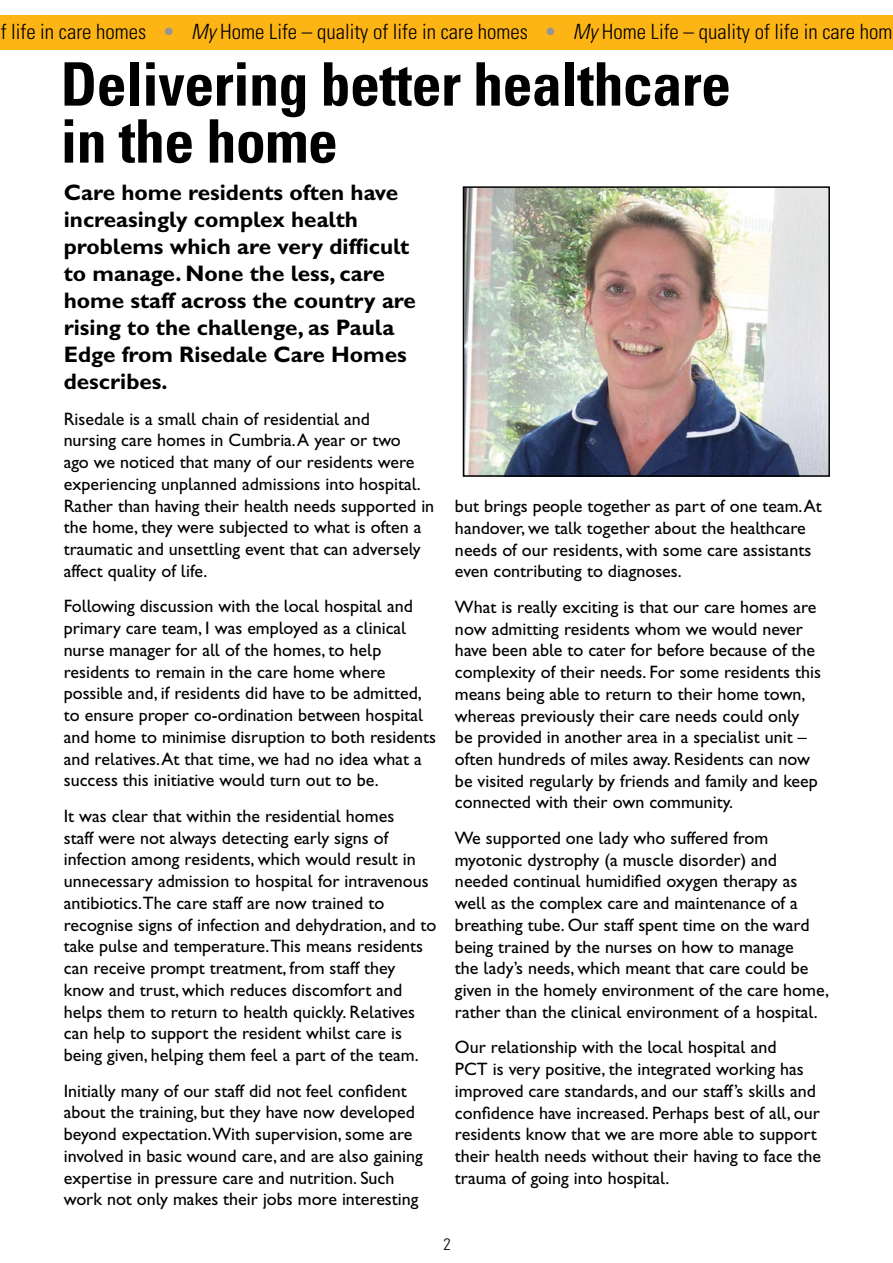
<style>
.page{position:relative;width:893px;height:1263px;background:#fff}
.page>*{position:absolute;margin:0;border:0;box-sizing:border-box;transform-origin:0 0}
.t1{font:700 condensed 60px/57px "Univers";letter-spacing:-.01em;color:#000}
.t2{font:22.5px/27px "Gill Sans Hta Bold Plain";color:#000}
.t3{font:300 condensed 21px "Univers";color:#000}
.t4{font:18px/21.8px "Gill Sans Hta";color:#000}
.t5{font:300 condensed 16.5px "Univers";color:#000}
.s1{font-family:"Univers LT";font-weight:400;font-stretch:normal;color:#939598}
.s2{font-style:italic}
</style>
<div class="page">
<div style="left:0;top:15px;width:893px;height:34px;background:#fdb415"></div>
<img style="left:466px;top:189px;width:361px;height:285px">
<div style="left:463px;top:186px;width:367px;height:291px;border:2px solid #000"></div>
<p class="t3" style="left:1px;top:19px;width:893px">f life in care homes <span class="s1">•</span> <span class="s2">My</span> Home Life – quality of life in care homes <span class="s1">•</span> <span class="s2">My</span> Home Life – quality of life in care hom</p>
<h1 class="t1" style="left:61px;top:55px;width:672px">Delivering better healthcare in the home</h1>
<p class="t2" style="left:64px;top:179px;width:354px">Care home residents often have increasingly complex health problems which are very difficult to manage. None the less, care home staff across the country are rising to the challenge, as Paula<br>Edge from Risedale Care Homes describes.</p>
<p class="t4" style="left:64px;top:408px;width:372px">Risedale is a small chain of residential and<br>nursing care homes in Cumbria. A year or two<br>ago we noticed that many of our residents were experiencing unplanned admissions into hospital.<br>Rather than having their health needs supported in the home, they were subjected to what is often a traumatic and unsettling event that can adversely affect quality of life.</p>
<p class="t4" style="left:64px;top:595px;width:374px">Following discussion with the local hospital and primary care team, I was employed as a clinical nurse manager for all of the homes, to help residents to remain in the care home where possible and, if residents did have to be admitted, to ensure proper co-ordination between hospital and home to minimise disruption to both residents and relatives. At that time, we had no idea what a success this initiative would turn out to be.</p>
<p class="t4" style="left:64px;top:805px;width:374px">It was clear that within the residential homes<br>staff were not always detecting early signs of infection among residents, which would result in unnecessary admission to hospital for intravenous antibiotics.The care staff are now trained to recognise signs of infection and dehydration, and to take pulse and temperature.This means residents can receive prompt treatment, from staff they know and trust, which reduces discomfort and helps them to return to health quickly. Relatives can help to support the resident whilst care is being given, helping them feel a part of the team.</p>
<p class="t4" style="left:64px;top:1079px;width:360px">Initially many of our staff did not feel confident about the training, but they have now developed beyond expectation.With supervision, some are involved in basic wound care, and are also gaining expertise in pressure care and nutrition. Such work not only makes their jobs more interesting</p>
<p class="t4" style="left:455px;top:495px;width:368px">but brings people together as part of one team. At handover, we talk together about the healthcare needs of our residents, with some care assistants even contributing to diagnoses.</p>
<p class="t4" style="left:455px;top:596px;width:367px">What is really exciting is that our care homes are now admitting residents whom we would never have been able to cater for before because of the complexity of their needs. For some residents this means being able to return to their home town, whereas previously their care needs could only be provided in another area in a specialist unit – often hundreds of miles away. Residents can now be visited regularly by friends and family and keep connected with their own community.</p>
<p class="t4" style="left:455px;top:827px;width:376px">We supported one lady who suffered from myotonic dystrophy (a muscle disorder) and needed continual humidified oxygen therapy as well as the complex care and maintenance of a breathing tube. Our staff spent time on the ward being trained by the nurses on how to manage<br>the lady’s needs, which meant that care could be given in the homely environment of the care home, rather than the clinical environment of a hospital.</p>
<p class="t4" style="left:455px;top:1036px;width:368px">Our relationship with the local hospital and<br>PCT is very positive, the integrated working has improved care standards, and our staff’s skills and confidence have increased. Perhaps best of all, our residents know that we are more able to support their health needs without their having to face the trauma of going into hospital.</p>
<p class="t5" style="left:444px;top:1234px;width:9px">2</p>
</div>
